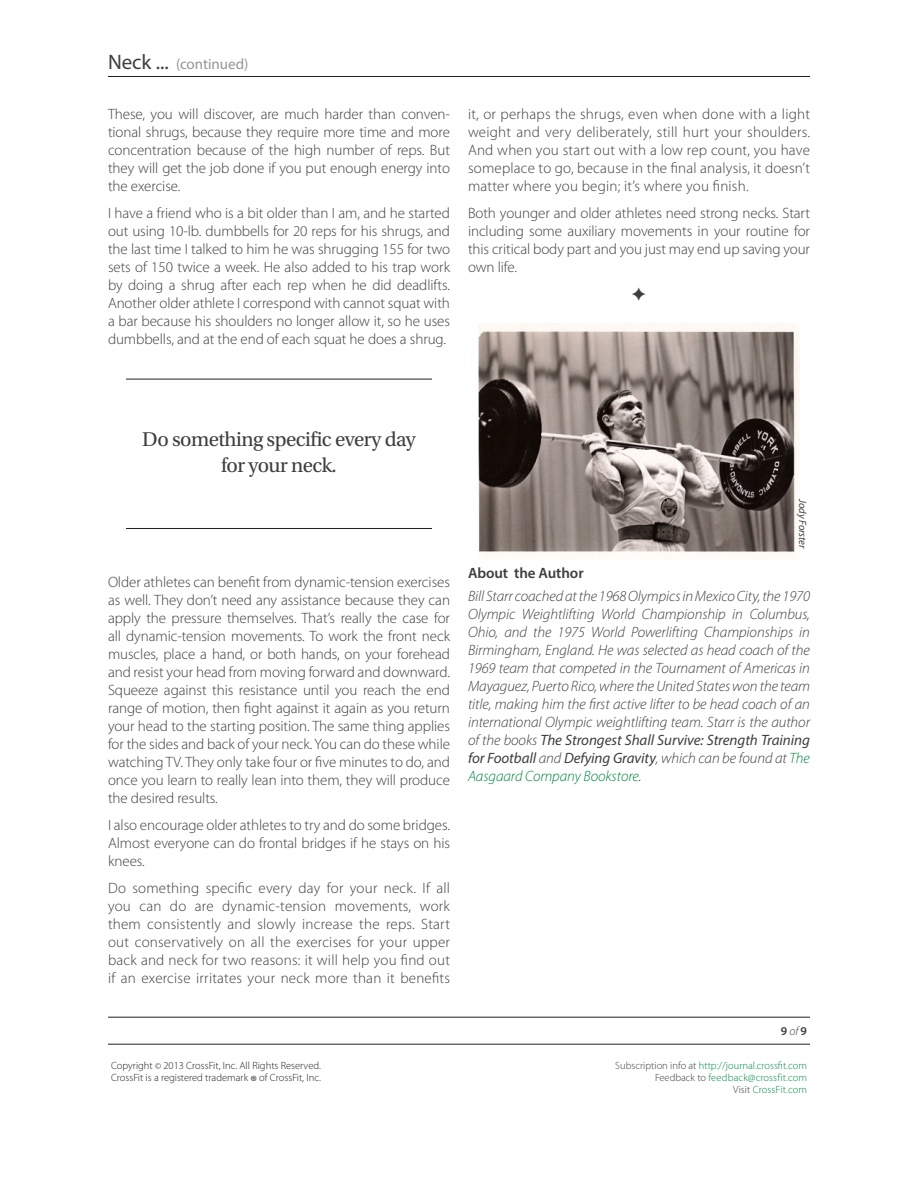
<style>
.page{position:relative;width:918px;height:1188px;background:#fff}
.page>*{position:absolute;margin:0;border:0;box-sizing:border-box;transform-origin:0 0}
.Pull_Quote{font:21px/25.2px "Utopia Std";letter-spacing:-.025em;color:#3e3e3f;text-align:center}
.Body_Copy{font:300 15px/18px "Myriad Pro";letter-spacing:-.005em;color:#3e3e3f;text-align:justify}
.About_The_Author{font:italic 300 15px/18px "Myriad Pro";letter-spacing:-.005em;color:#3e3e3f;text-align:justify}
.t1{font:15px "Myriad Pro";letter-spacing:-.005em;color:#939598}
.About_The_Author_Tit{font:600 15px "Myriad Pro";letter-spacing:-.005em;color:#3e3e3f}
.t2{font:600 12px "Myriad Pro";color:#3e3e3f}
.t3{font:300 10.5px/12px "Myriad Pro";color:#068c48;text-align:right}
.t4{font:300 10.5px/12px "Myriad Pro";color:#231f20}
.Photo_Credits{font:italic 10.5px "Myriad Pro";letter-spacing:-.005em;color:#3e3e3f}
.s1{font-size:21px;color:#3e3e3f}
.s2{font-weight:400}
.s3{color:#00843d}
.s4{font-weight:300;font-style:italic}
.s5{font-size:9px}
.s6{font-size:16.5px}
.s7{color:#3e3e3f}
</style>
<div class="page">
<hr style="left:108px;top:76px;width:702px;height:1px;background:#231f20">
<hr style="left:108px;top:1017px;width:702px;height:1px;background:#231f20">
<hr style="left:108px;top:1044px;width:702px;height:1px;background:#231f20">
<hr style="left:126px;top:379px;width:306px;height:1px;background:#231f20">
<hr style="left:126px;top:528px;width:306px;height:1px;background:#231f20">
<img style="left:479px;top:324px;width:320px;height:236px">
<p class="t1" style="left:108px;top:55px;width:142px"><span class="s1">Neck ...</span> (continued)</p>
<p class="Body_Copy" style="left:108px;top:106px;width:344px">These, you will discover, are much harder than conven&shy;tional shrugs, because they require more time and more concentration because of the high number of reps. But they will get the job done if you put enough energy into the exercise.</p>
<p class="Body_Copy" style="left:108px;top:205px;width:344px">I have a friend who is a bit older than I am, and he started out using 10-lb. dumbbells for 20 reps for his shrugs, and the last time I talked to him he was shrugging 155 for two sets of 150 twice a week. He also added to his trap work by doing a shrug after each rep when he did deadlifts.<br>Another older athlete I correspond with cannot squat with a bar because his shoulders no longer allow it, so he uses dumbbells, and at the end of each squat he does a shrug.</p>
<p class="Body_Copy" style="left:468px;top:106px;width:344px">it, or perhaps the shrugs, even when done with a light weight and very deliberately, still hurt your shoulders.<br>And when you start out with a low rep count, you have someplace to go, because in the final analysis, it doesn’t matter where you begin; it’s where you finish.</p>
<p class="Body_Copy" style="left:468px;top:205px;width:344px">Both younger and older athletes need strong necks. Start including some auxiliary movements in your routine for this critical body part and you just may end up saving your own life.</p>
<p class="Pull_Quote" style="left:142px;top:427px;width:275px">Do something specific every day for your neck.</p>
<p class="Body_Copy" style="left:108px;top:574px;width:344px">Older athletes can benefit from dynamic-tension exercises as well. They don’t need any assistance because they can apply the pressure themselves. That’s really the case for all dynamic-tension movements. To work the front neck muscles, place a hand, or both hands, on your forehead and resist your head from moving forward and downward.<br>Squeeze against this resistance until you reach the end range of motion, then fight against it again as you return your head to the starting position. The same thing applies for the sides and back of your neck. You can do these while watching TV. They only take four or five minutes to do, and once you learn to really lean into them, they will produce the desired results.</p>
<p class="Body_Copy" style="left:108px;top:817px;width:344px">I also encourage older athletes to try and do some bridges.<br>Almost everyone can do frontal bridges if he stays on his knees.</p>
<p class="Body_Copy" style="left:108px;top:880px;width:344px">Do something specific every day for your neck. If all you can do are dynamic-tension movements, work them consistently and slowly increase the reps. Start out conservatively on all the exercises for your upper back and neck for two reasons: it will help you find out if an exercise irritates your neck more than it benefits</p>
<p class="Photo_Credits" style="left:809px;top:499px;width:51px;rotate:90deg">Jody Forster</p>
<p class="About_The_Author_Tit" style="left:468px;top:564px;width:117px">About the Author</p>
<p class="About_The_Author" style="left:468px;top:587px;width:344px">Bill Starr coached at the 1968 Olympics in Mexico City, the 1970<br>Olympic Weightlifting World Championship in Columbus, Ohio, and the 1975 World Powerlifting Championships in Birmingham, England. He was selected as head coach of the 1969 team that competed in the Tournament of Americas in Mayaguez, Puerto Rico, where the United States won the team title, making him the first active lifter to be head coach of an international Olympic weightlifting team. Starr is the author of the books <span class="s2">The Strongest Shall Survive: Strength Training for Football</span> and <span class="s2">Defying Gravity</span>, which can be found at <span class="s3">The Aasgaard Company Bookstore</span>.</p>
<p class="t2" style="left:781px;top:1023px;width:28px">9 <span class="s4">of</span> 9</p>
<p class="t4" style="left:111px;top:1060px;width:211px">Copyright <span class="s5">©</span> 2013 CrossFit, Inc. All Rights Reserved.<br>CrossFit is a registered trademark <span class="s6">®</span> of CrossFit, Inc.</p>
<p class="t3" style="left:615px;top:1060px;width:193px"><span class="s7">Subscription info at</span> http://journal.crossfit.com<br><span class="s7">Feedback to</span> feedback@crossfit.com<br><span class="s7">Visit</span> CrossFit.com</p>
</div>
